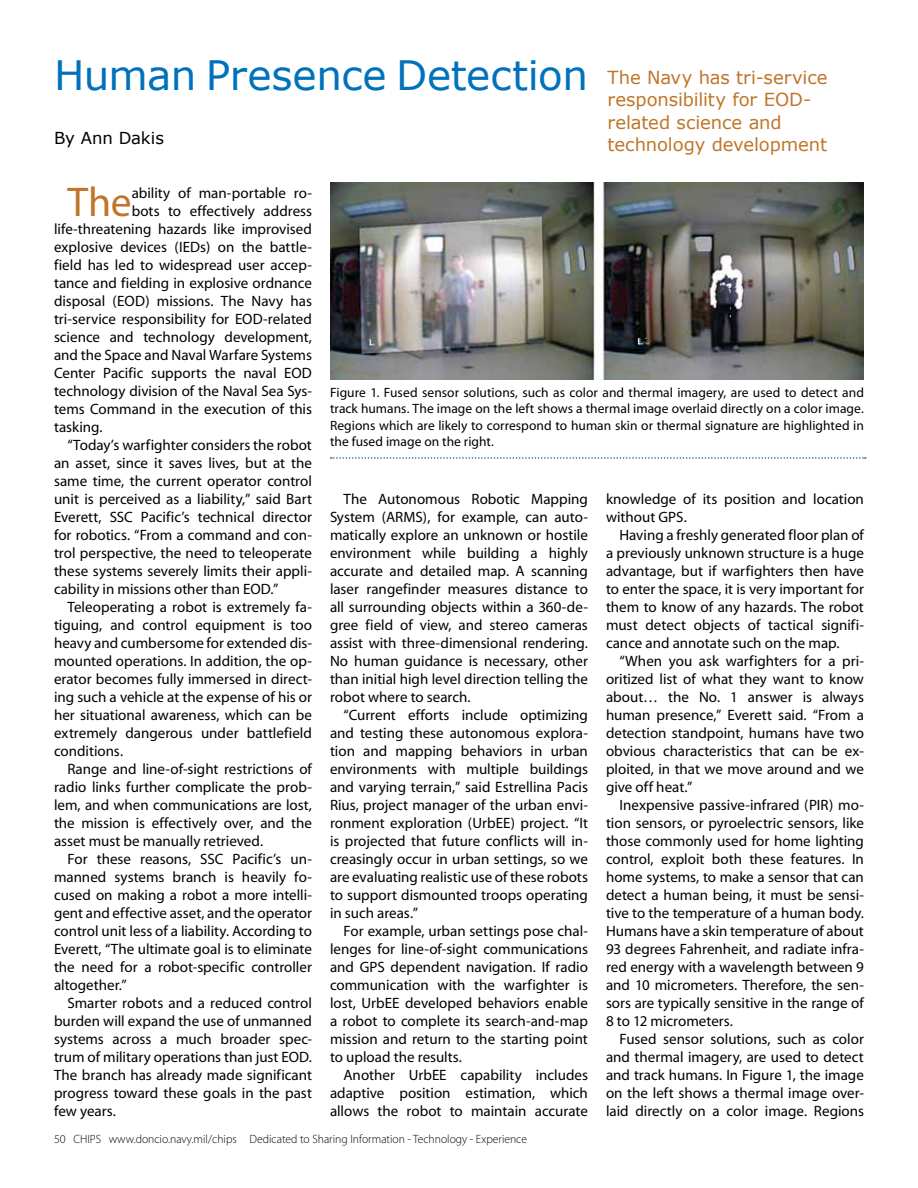
<style>
.page{position:relative;width:918px;height:1188px;background:#fff}
.page>*{position:absolute;margin:0;border:0;box-sizing:border-box;transform-origin:0 0}
.t1{font:41.7px "Myriad";color:#c0752a}
.t2{font:40.5px "Verdana";letter-spacing:-.01em;color:#0072bc}
.t3{font:18px/22.5px "Verdana";letter-spacing:-.005em;color:#c0752a}
.t4{font:16.5px "Verdana";letter-spacing:-.01em;color:#000}
.t5{font:15px/18px "Myriad";color:#000;text-align:justify}
.t6{font:13.5px/16.2px "Myriad";color:#000;text-align:justify}
.t7{font:300 12px "Myriad Pro";color:#000}
</style>
<div class="page">
<svg style="left:331px;top:457px;width:535px;height:2px"></svg>
<img style="left:330px;top:182px;width:534px;height:198px">
<p class="t2" style="left:54px;top:50px;width:536px">Human Presence Detection</p>
<p class="t3" style="left:608px;top:65px;width:222px">The Navy has tri-service</p>
<p class="t3" style="left:608px;top:88px;width:221px">responsibility for EOD&shy;related science and technology development</p>
<p class="t4" style="left:54px;top:128px;width:111px">By Ann Dakis</p>
<p class="t1" style="left:68px;top:181px;width:66px">The</p>
<p class="t5" style="left:132px;top:185px;width:182px">ability of man-portable ro-</p>
<p class="t5" style="left:132px;top:203px;width:182px">bots to effectively address</p>
<p class="t5" style="left:54px;top:221px;width:259px">life-threatening hazards like improvised</p>
<p class="t5" style="left:54px;top:239px;width:259px">explosive devices (IEDs) on the battle-</p>
<p class="t5" style="left:54px;top:257px;width:259px">field has led to widespread user accep-</p>
<p class="t5" style="left:54px;top:275px;width:260px">tance and fielding in explosive ordnance</p>
<p class="t5" style="left:54px;top:293px;width:259px">disposal (EOD) missions. The Navy has</p>
<p class="t5" style="left:54px;top:311px;width:259px">tri-service responsibility for EOD-related</p>
<p class="t5" style="left:54px;top:329px;width:259px">science and technology development,</p>
<p class="t5" style="left:54px;top:347px;width:259px">and the Space and Naval Warfare Systems</p>
<p class="t5" style="left:54px;top:365px;width:259px">Center Pacific supports the naval EOD</p>
<p class="t5" style="left:54px;top:383px;width:260px">technology division of the Naval Sea Sys-</p>
<p class="t5" style="left:54px;top:401px;width:259px">tems Command in the execution of this</p>
<p class="t5" style="left:54px;top:419px;width:50px">tasking.</p>
<p class="t5" style="left:54px;top:437px;width:260px;text-indent:14px">“Today’s warfighter considers the robot an asset, since it saves lives, but at the same time, the current operator control unit is perceived as a liability,” said Bart Everett, SSC Pacific’s technical director for robotics. “From a command and con&shy;trol perspective, the need to teleoperate these systems severely limits their appli&shy;cability in missions other than EOD.”</p>
<p class="t5" style="left:54px;top:599px;width:259px;text-indent:13px">Teleoperating a robot is extremely fa&shy;tiguing, and control equipment is too heavy and cumbersome for extended dis&shy;mounted operations. In addition, the op&shy;erator becomes fully immersed in direct&shy;ing such a vehicle at the expense of his or her situational awareness, which can be extremely dangerous under battlefield conditions.</p>
<p class="t5" style="left:54px;top:761px;width:259px;text-indent:14px">Range and line-of-sight restrictions of radio links further complicate the prob&shy;lem, and when communications are lost, the mission is effectively over, and the asset must be manually retrieved.</p>
<p class="t5" style="left:54px;top:851px;width:259px;text-indent:14px">For these reasons, SSC Pacific’s un&shy;manned systems branch is heavily fo&shy;cused on making a robot a more intelli&shy;gent and effective asset, and the operator control unit less of a liability. According to Everett, “The ultimate goal is to eliminate the need for a robot-specific controller altogether.”</p>
<p class="t5" style="left:54px;top:995px;width:260px;text-indent:14px">Smarter robots and a reduced control burden will expand the use of unmanned systems across a much broader spec&shy;trum of military operations than just EOD.<br>The branch has already made significant progress toward these goals in the past few years.</p>
<p class="t6" style="left:330px;top:385px;width:535px">Figure 1. Fused sensor solutions, such as color and thermal imagery, are used to detect and track humans. The image on the left shows a thermal image overlaid directly on a color image.<br>Regions which are likely to correspond to human skin or thermal signature are highlighted in the fused image on the right.</p>
<p class="t5" style="left:606px;top:491px;width:259px">knowledge of its position and location without GPS.</p>
<p class="t5" style="left:606px;top:527px;width:259px;text-indent:14px">Having a freshly generated floor plan of a previously unknown structure is a huge advantage, but if warfighters then have to enter the space, it is very important for them to know of any hazards. The robot must detect objects of tactical signifi&shy;cance and annotate such on the map.</p>
<p class="t5" style="left:606px;top:653px;width:260px;text-indent:14px">“When you ask warfighters for a pri&shy;oritized list of what they want to know about… the No. 1 answer is always human presence,” Everett said. “From a detection standpoint, humans have two obvious characteristics that can be ex&shy;ploited, in that we move around and we give off heat.”</p>
<p class="t5" style="left:606px;top:797px;width:259px;text-indent:14px">Inexpensive passive-infrared (PIR) mo&shy;tion sensors, or pyroelectric sensors, like those commonly used for home lighting control, exploit both these features. In home systems, to make a sensor that can detect a human being, it must be sensi&shy;tive to the temperature of a human body.<br>Humans have a skin temperature of about 93 degrees Fahrenheit, and radiate infra&shy;red energy with a wavelength between 9 and 10 micrometers. Therefore, the sen&shy;sors are typically sensitive in the range of 8 to 12 micrometers.</p>
<p class="t5" style="left:606px;top:1031px;width:259px;text-indent:14px">Fused sensor solutions, such as color and thermal imagery, are used to detect and track humans. In Figure 1, the image on the left shows a thermal image over&shy;laid directly on a color image. Regions</p>
<p class="t5" style="left:330px;top:491px;width:259px;text-indent:13px">The Autonomous Robotic Mapping System (ARMS), for example, can auto&shy;matically explore an unknown or hostile environment while building a highly accurate and detailed map. A scanning laser rangefinder measures distance to all surrounding objects within a 360-de&shy;gree field of view, and stereo cameras assist with three-dimensional rendering.<br>No human guidance is necessary, other than initial high level direction telling the robot where to search.</p>
<p class="t5" style="left:330px;top:707px;width:260px;text-indent:13px">“Current efforts include optimizing and testing these autonomous explora&shy;tion and mapping behaviors in urban environments with multiple buildings and varying terrain,” said Estrellina Pacis Rius, project manager of the urban envi&shy;ronment exploration (UrbEE) project. “It is projected that future conflicts will in&shy;creasingly occur in urban settings, so we are evaluating realistic use of these robots to support dismounted troops operating in such areas.”</p>
<p class="t5" style="left:330px;top:923px;width:259px;text-indent:13px">For example, urban settings pose chal&shy;lenges for line-of-sight communications and GPS dependent navigation. If radio communication with the warfighter is lost, UrbEE developed behaviors enable a robot to complete its search-and-map mission and return to the starting point to upload the results.</p>
<p class="t5" style="left:330px;top:1067px;width:259px;text-indent:13px">Another UrbEE capability includes adaptive position estimation, which allows the robot to maintain accurate</p>
<p class="t7" style="left:54px;top:1132px;width:13px">50</p>
<p class="t7" style="left:73px;top:1132px;width:455px">CHIPS www.doncio.navy.mil/chips Dedicated to Sharing Information - Technology - Experience</p>
</div>
